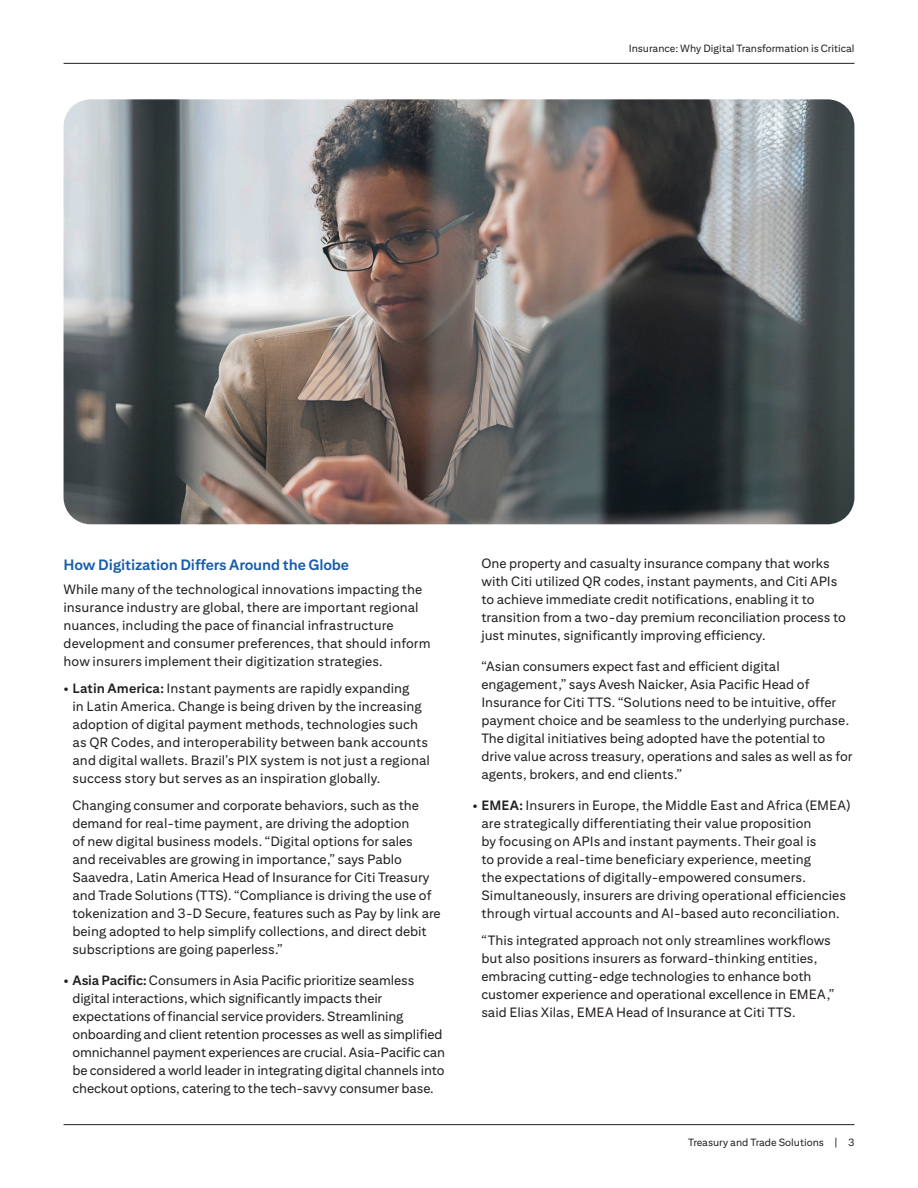
<style>
.page{position:relative;width:918px;height:1188px;background:#fff}
.page>*{position:absolute;margin:0;border:0;box-sizing:border-box;transform-origin:0 0}
.Heading{font:700 15px "Citi Sans Text";letter-spacing:-.01em;color:#185cab}
.Body_copy{font:13.5px/18px "Citi Sans Text";color:#231f20}
.Body_Before_First_Bu{font:13.5px/18px "Citi Sans Text";letter-spacing:.005em;color:#231f20}
.t1{font:10.5px "Citi Sans Text";color:#231f20}
.s1{font-weight:700}
</style>
<div class="page">
<hr style="left:64px;top:63px;width:790px;height:1px;background:#231f20">
<hr style="left:64px;top:1124px;width:790px;height:1px;background:#231f20">
<img style="left:64px;top:99px;width:790px;height:425px">
<p class="t1" style="left:629px;top:42px;width:227px">Insurance: Why Digital Transformation is Critical</p>
<p class="Heading" style="left:64px;top:555px;width:287px">How Digitization Differs Around the Globe</p>
<p class="Body_Before_First_Bu" style="left:64px;top:580px;width:369px">While many of the technological innovations impacting the insurance industry are global, there are important regional nuances, including the pace of financial infrastructure development and consumer preferences, that should inform how insurers implement their digitization strategies.</p>
<p class="Body_copy" style="left:73px;top:679px;width:359px;text-indent:-9px">• <span class="s1">Latin America:</span> Instant payments are rapidly expanding<br>in Latin America. Change is being driven by the increasing adoption of digital payment methods, technologies such as QR Codes, and interoperability between bank accounts and digital wallets. Brazil’s PIX system is not just a regional success story but serves as an inspiration globally.</p>
<p class="Body_copy" style="left:72px;top:796px;width:370px">Changing consumer and corporate behaviors, such as the demand for real-time payment, are driving the adoption<br>of new digital business models. “Digital options for sales<br>and receivables are growing in importance,” says Pablo Saavedra, Latin America Head of Insurance for Citi Treasury and Trade Solutions (TTS). “Compliance is driving the use of tokenization and 3-D Secure, features such as Pay by link are being adopted to help simplify collections, and direct debit subscriptions are going paperless.”</p>
<p class="Body_copy" style="left:73px;top:971px;width:374px;text-indent:-9px">• <span class="s1">Asia Pacific:</span> Consumers in Asia Pacific prioritize seamless digital interactions, which significantly impacts their expectations of financial service providers. Streamlining onboarding and client retention processes as well as simplified omnichannel payment experiences are crucial. Asia-Pacific can be considered a world leader in integrating digital channels into checkout options, catering to the tech-savvy consumer base.</p>
<p class="Body_copy" style="left:481px;top:554px;width:366px">One property and casualty insurance company that works with Citi utilized QR codes, instant payments, and Citi APIs to achieve immediate credit notifications, enabling it to transition from a two-day premium reconciliation process to just minutes, significantly improving efficiency.</p>
<p class="Body_copy" style="left:481px;top:657px;width:373px">“Asian consumers expect fast and efficient digital engagement,” says Avesh Naicker, Asia Pacific Head of Insurance for Citi TTS. “Solutions need to be intuitive, offer payment choice and be seamless to the underlying purchase.<br>The digital initiatives being adopted have the potential to drive value across treasury, operations and sales as well as for agents, brokers, and end clients.”</p>
<p class="Body_copy" style="left:482px;top:796px;width:371px;text-indent:-9px">• <span class="s1">EMEA:</span> Insurers in Europe, the Middle East and Africa (EMEA) are strategically differentiating their value proposition<br>by focusing on APIs and instant payments. Their goal is<br>to provide a real-time beneficiary experience, meeting<br>the expectations of digitally-empowered consumers.<br>Simultaneously, insurers are driving operational efficiencies through virtual accounts and AI-based auto reconciliation.</p>
<p class="Body_copy" style="left:481px;top:931px;width:355px">“This integrated approach not only streamlines workflows but also positions insurers as forward-thinking entities, embracing cutting-edge technologies to enhance both customer experience and operational excellence in EMEA,” said Elias Xilas, EMEA Head of Insurance at Citi TTS.</p>
<p class="t1" style="left:688px;top:1136px;width:168px">Treasury and Trade Solutions | 3</p>
</div>
